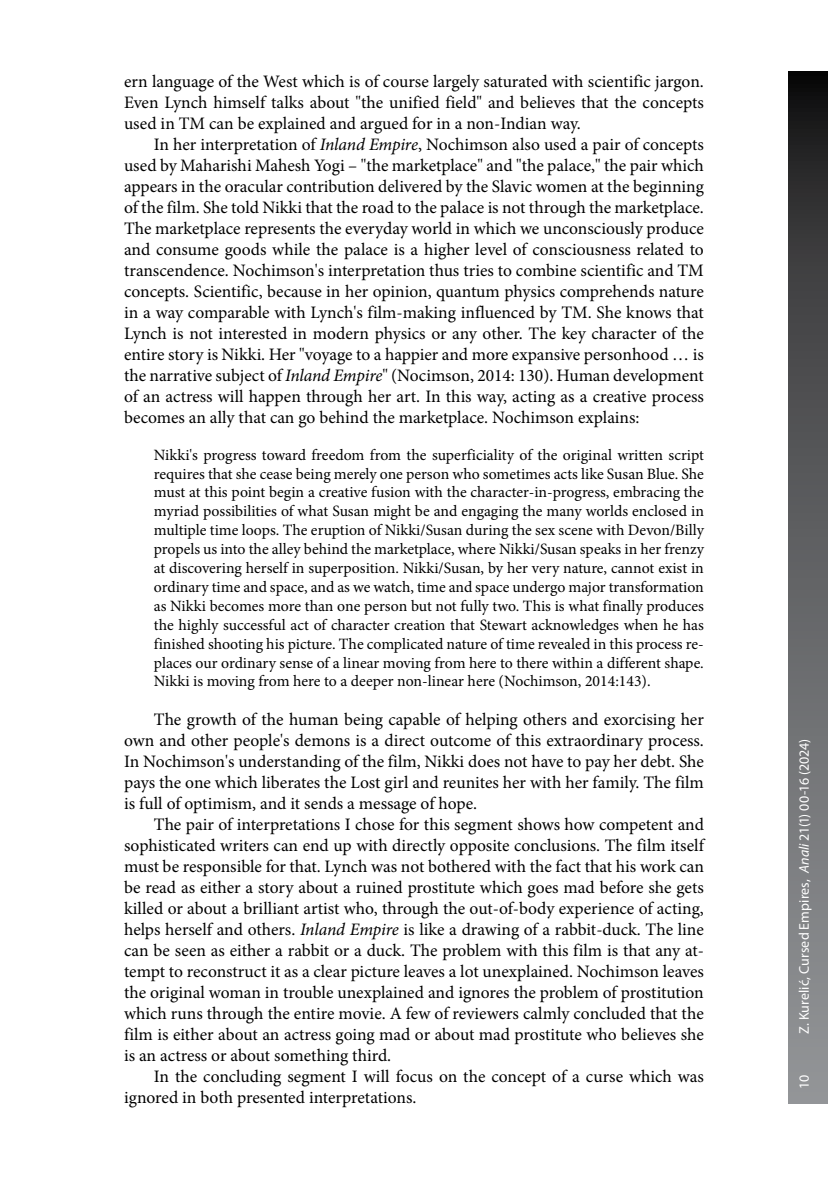
<style>
.page{position:relative;width:828px;height:1180px;background:#fff}
.page>*{position:absolute;margin:0;border:0;box-sizing:border-box;transform-origin:0 0}
.t1{font:17.5px/21px "Minion Pro";color:#000;text-align:justify}
.t2{font:15.75px/18.9px "Minion Pro";color:#000;text-align:justify}
.t3{font:14px "Myriad Pro";letter-spacing:.005em;color:#fff}
.s1{font-style:italic}
</style>
<div class="page">
<svg style="left:788px;top:71px;width:40px;height:1032px;background:#5e5f61"></svg>
<p class="t1" style="left:124px;top:71px;width:581px">ern language of the West which is of course largely saturated with scientific jargon.<br>Even Lynch himself talks about "the unified field" and believes that the concepts used in TM can be explained and argued for in a non-Indian way.</p>
<p class="t1" style="left:124px;top:134px;width:581px;text-indent:30px">In her interpretation of <span class="s1">Inland Empire</span>, Nochimson also used a pair of concepts used by Maharishi Mahesh Yogi – "the marketplace" and "the palace," the pair which appears in the oracular contribution delivered by the Slavic women at the beginning of the film. She told Nikki that the road to the palace is not through the marketplace.<br>The marketplace represents the everyday world in which we unconsciously produce and consume goods while the palace is a higher level of consciousness related to transcendence. Nochimson's interpretation thus tries to combine scientific and TM concepts. Scientific, because in her opinion, quantum physics comprehends nature in a way comparable with Lynch's film-making influenced by TM. She knows that Lynch is not interested in modern physics or any other. The key character of the entire story is Nikki. Her "voyage to a happier and more expansive personhood … is the narrative subject of <span class="s1">Inland Empire</span>" (Nocimson, 2014: 130). Human development of an actress will happen through her art. In this way, acting as a creative process becomes an ally that can go behind the marketplace. Nochimson explains:</p>
<p class="t2" style="left:154px;top:445px;width:551px">Nikki's progress toward freedom from the superficiality of the original written script requires that she cease being merely one person who sometimes acts like Susan Blue. She must at this point begin a creative fusion with the character-in-progress, embracing the myriad possibilities of what Susan might be and engaging the many worlds enclosed in multiple time loops. The eruption of Nikki/Susan during the sex scene with Devon/Billy propels us into the alley behind the marketplace, where Nikki/Susan speaks in her frenzy at discovering herself in superposition. Nikki/Susan, by her very nature, cannot exist in ordinary time and space, and as we watch, time and space undergo major transformation as Nikki becomes more than one person but not fully two. This is what finally produces the highly successful act of character creation that Stewart acknowledges when he has finished shooting his picture. The complicated nature of time revealed in this process re&shy;places our ordinary sense of a linear moving from here to there within a different shape.<br>Nikki is moving from here to a deeper non-linear here (Nochimson, 2014:143).</p>
<p class="t1" style="left:124px;top:709px;width:581px;text-indent:30px">The growth of the human being capable of helping others and exorcising her own and other people's demons is a direct outcome of this extraordinary process.<br>In Nochimson's understanding of the film, Nikki does not have to pay her debt. She pays the one which liberates the Lost girl and reunites her with her family. The film is full of optimism, and it sends a message of hope.</p>
<p class="t1" style="left:124px;top:814px;width:581px;text-indent:30px">The pair of interpretations I chose for this segment shows how competent and sophisticated writers can end up with directly opposite conclusions. The film itself must be responsible for that. Lynch was not bothered with the fact that his work can be read as either a story about a ruined prostitute which goes mad before she gets killed or about a brilliant artist who, through the out-of-body experience of acting, helps herself and others. <span class="s1">Inland Empire</span> is like a drawing of a rabbit-duck. The line can be seen as either a rabbit or a duck. The problem with this film is that any at&shy;tempt to reconstruct it as a clear picture leaves a lot unexplained. Nochimson leaves the original woman in trouble unexplained and ignores the problem of prostitution which runs through the entire movie. A few of reviewers calmly concluded that the film is either about an actress going mad or about mad prostitute who believes she is an actress or about something third.</p>
<p class="t1" style="left:124px;top:1066px;width:581px;text-indent:30px">In the concluding segment I will focus on the concept of a curse which was ignored in both presented interpretations.</p>
<p class="t3" style="left:795px;top:1034px;width:296px;rotate:-90deg">Z. Kurelić, Cursed Empires, <span class="s1">Anali</span> 21(1) 00-16 (2024)</p>
<p class="t3" style="left:795px;top:1088px;width:15px;rotate:-90deg">10</p>
</div>
